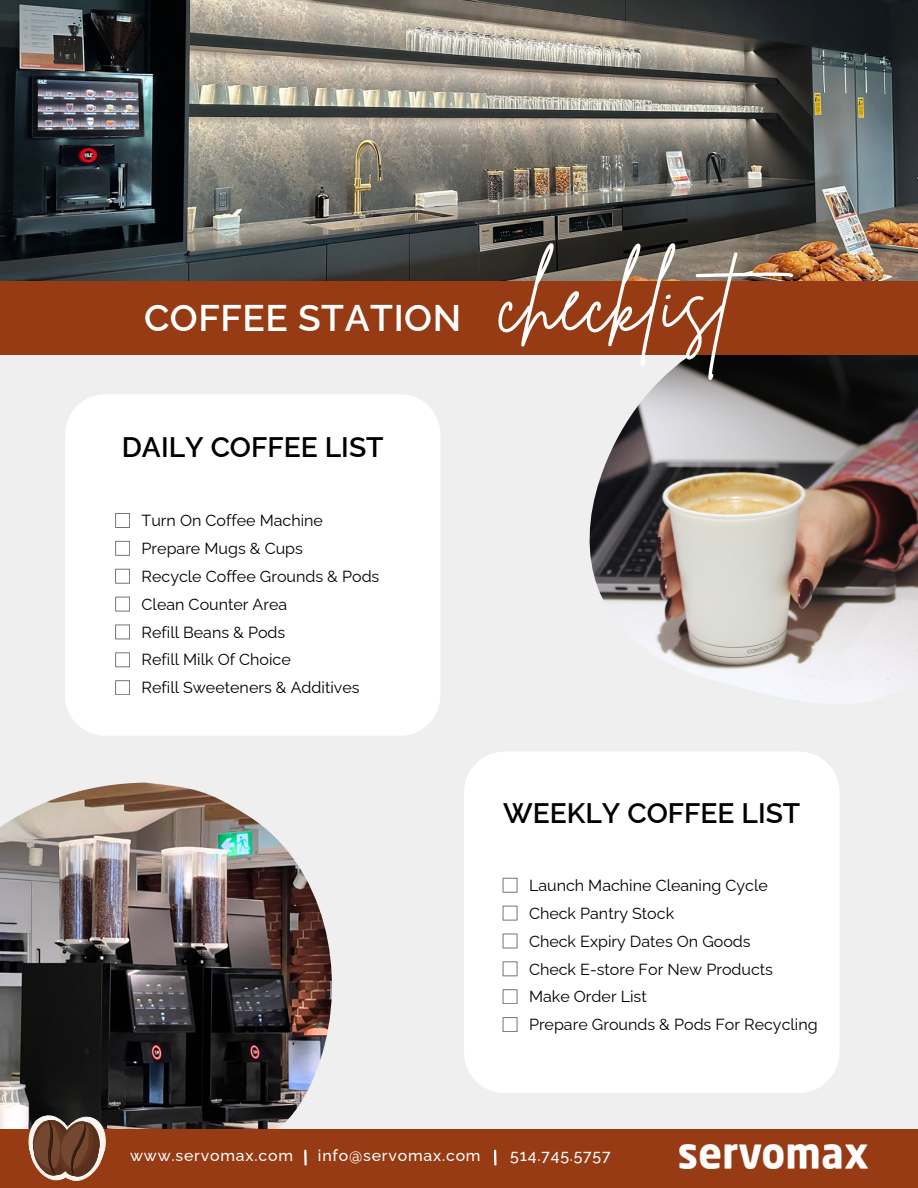
<style>
.page{position:relative;width:918px;height:1188px;background:#efefef}
.page>*{position:absolute;margin:0;border:0;box-sizing:border-box;transform-origin:0 0}
.t1{font:86.85px "Brittany Signature";color:#fff}
.t2{font:600 37.05px "Raleway";letter-spacing:.015em;color:#fff}
.t3{font:600 28.2px "Raleway";color:#000}
.t4{font:16.05px "Raleway";color:#000}
.t5{font:500 15.9px "Raleway";letter-spacing:.05em;color:#fff}
</style>
<div class="page">
<img style="left:0;top:783px;width:332px;height:346px">
<img style="left:0;top:0;width:918px;height:282px">
<img style="left:589px;top:355px;width:329px;height:349px">
<div style="left:464px;top:752px;width:375px;height:341px;background:#fff;border-radius:40px"></div>
<div style="left:0;top:1129px;width:918px;height:59px;background:#963b13"></div>
<img style="left:680px;top:1145px;width:187px;height:23px">
<hr style="left:304px;top:1151px;width:3px;height:14px;background:#fff">
<hr style="left:494px;top:1151px;width:3px;height:14px;background:#fff">
<svg style="left:22px;top:1110px;width:92px;height:71px"></svg>
<div style="left:0;top:282px;width:918px;height:73px;background:#963b13"></div>
<div style="left:65px;top:394px;width:375px;height:342px;background:#fff;border-radius:40px"></div>
<svg style="left:115px;top:513px;width:15px;height:15px"></svg>
<svg style="left:115px;top:541px;width:15px;height:14px"></svg>
<svg style="left:115px;top:569px;width:15px;height:14px"></svg>
<svg style="left:115px;top:597px;width:15px;height:14px"></svg>
<svg style="left:115px;top:625px;width:15px;height:14px"></svg>
<svg style="left:115px;top:652px;width:15px;height:15px"></svg>
<svg style="left:115px;top:680px;width:15px;height:15px"></svg>
<svg style="left:503px;top:878px;width:14px;height:14px"></svg>
<svg style="left:503px;top:906px;width:14px;height:14px"></svg>
<svg style="left:503px;top:934px;width:14px;height:14px"></svg>
<svg style="left:503px;top:961px;width:14px;height:15px"></svg>
<svg style="left:503px;top:989px;width:14px;height:15px"></svg>
<svg style="left:503px;top:1017px;width:14px;height:15px"></svg>
<p class="t2" style="left:144px;top:296px;width:319px">COFFEE STATION</p>
<p class="t3" style="left:122px;top:430px;width:263px">DAILY COFFEE LIST</p>
<p class="t4" style="left:142px;top:511px;width:183px">Turn On Coffee Machine</p>
<p class="t4" style="left:142px;top:539px;width:163px">Prepare Mugs &amp; Cups</p>
<p class="t4" style="left:142px;top:567px;width:239px">Recycle Coffee Grounds &amp; Pods</p>
<p class="t4" style="left:142px;top:595px;width:147px">Clean Counter Area</p>
<p class="t4" style="left:142px;top:623px;width:145px">Refill Beans &amp; Pods</p>
<p class="t4" style="left:142px;top:650px;width:151px">Refill Milk Of Choice</p>
<p class="t4" style="left:142px;top:678px;width:220px">Refill Sweeteners &amp; Additives</p>
<p class="t1" style="left:501px;top:243px;width:317px">checklist</p>
<p class="t3" style="left:503px;top:797px;width:299px">WEEKLY COFFEE LIST</p>
<p class="t4" style="left:529px;top:876px;width:240px">Launch Machine Cleaning Cycle</p>
<p class="t4" style="left:529px;top:904px;width:147px">Check Pantry Stock</p>
<p class="t4" style="left:529px;top:932px;width:223px">Check Expiry Dates On Goods</p>
<p class="t4" style="left:529px;top:959px;width:246px">Check E-store For New Products</p>
<p class="t4" style="left:529px;top:987px;width:119px">Make Order List</p>
<p class="t4" style="left:529px;top:1015px;width:290px">Prepare Grounds &amp; Pods For Recycling</p>
<p class="t5" style="left:130px;top:1146px;width:164px">www.servomax.com</p>
<p class="t5" style="left:318px;top:1146px;width:164px">info@servomax.com</p>
<p class="t5" style="left:510px;top:1146px;width:102px">514.745.5757</p>
</div>
